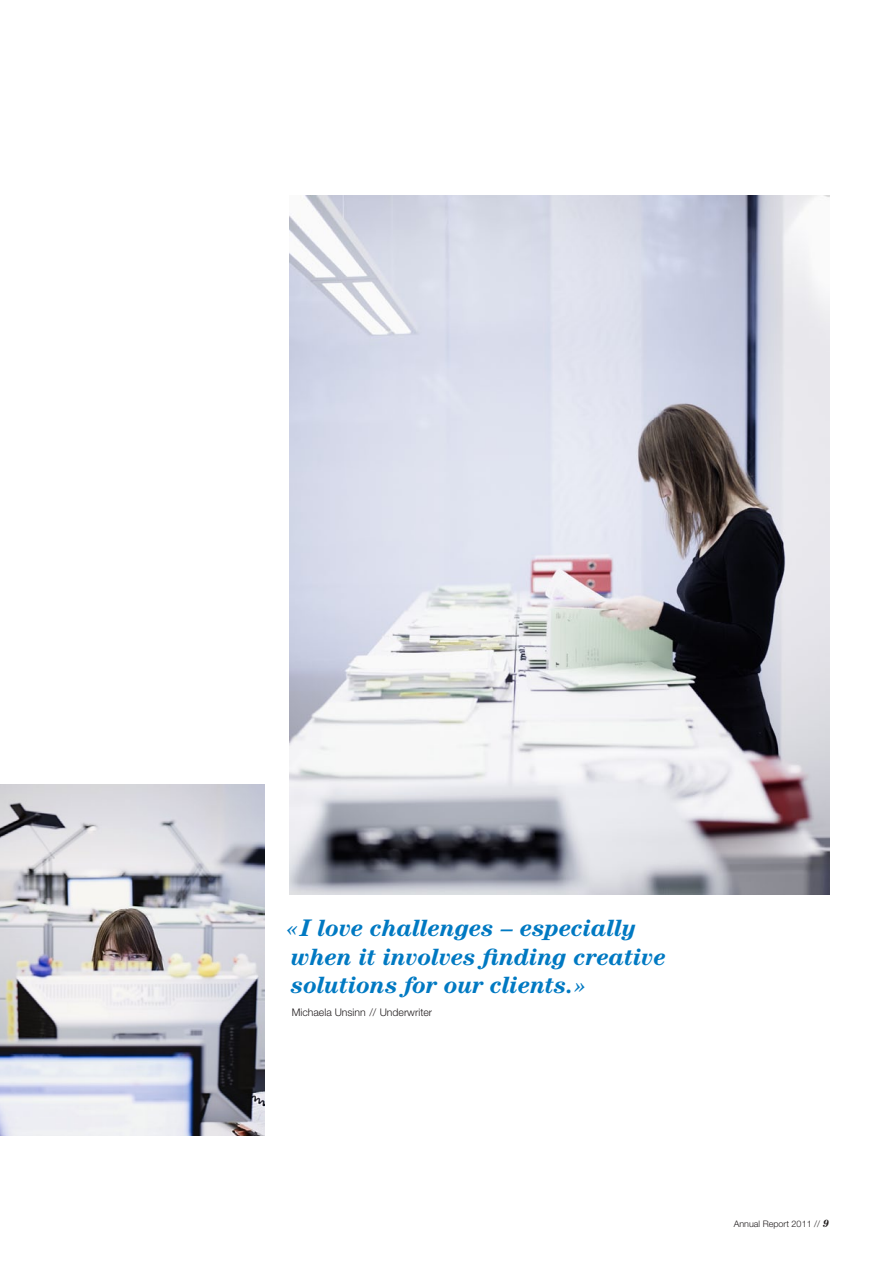
<style>
.page{position:relative;width:893px;height:1263px;background:#fff}
.page>*{position:absolute;margin:0;border:0;box-sizing:border-box;transform-origin:0 0}
.t1{font:italic 700 24px/28.5px "Century Std";letter-spacing:-.015em;color:#0079c2}
.t2{font:300 10.5px "Helvetica Neue LT Std";color:#231f20}
.t3{font:300 9px "Helvetica Neue LT Std";color:#231f20}
.s1{font-family:"Century Std";font-weight:700;font-style:italic;font-size:10.5px}
</style>
<div class="page">
<img style="left:290px;top:196px;width:539px;height:698px">
<img style="left:0;top:784px;width:264px;height:351px">
<p class="t1" style="left:287px;top:913px;width:381px">«I love challenges – especially when it involves finding creative solutions for our clients.»</p>
<p class="t2" style="left:292px;top:1006px;width:142px">Michaela Unsinn // Underwriter</p>
<p class="t3" style="left:734px;top:1218px;width:97px">Annual Report 2011 // <span class="s1">9</span></p>
</div>
